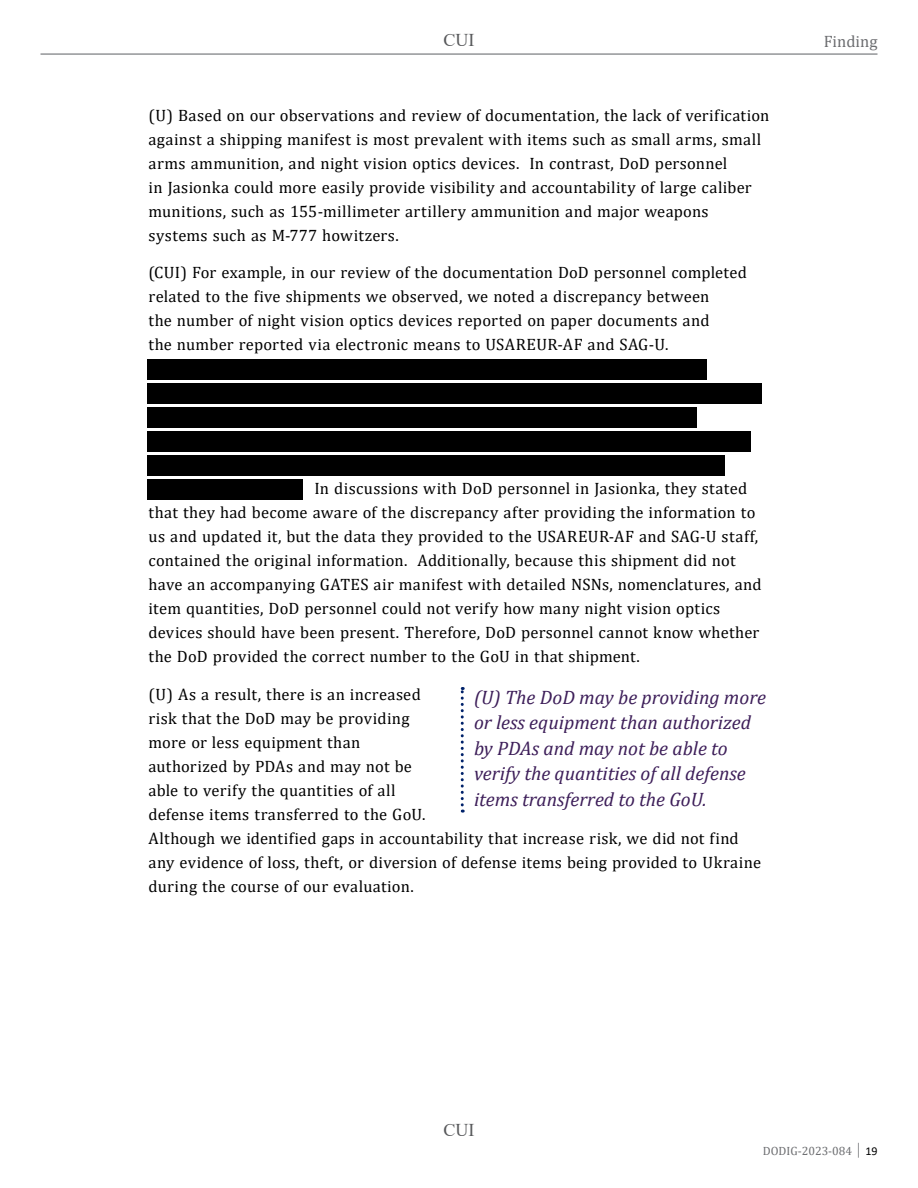
<style>
.page{position:relative;width:918px;height:1188px;background:#fff}
.page>*{position:absolute;margin:0;border:0;box-sizing:border-box;transform-origin:0 0}
.t1{font:italic 19.5px/25.5px "Cambria";color:#3d1e59}
.t2{font:18px "Times New Roman";color:#58595b}
.t3{font:16.5px/24px "Cambria";letter-spacing:.015em;color:#000}
.t4{font:16.5px "Cambria";color:#6d6e71}
.t5{font:12px "Cambria";color:#6d6e71}
.s1{font-family:"Calibri";color:#000}
</style>
<div class="page">
<hr style="left:40px;top:53px;width:838px;height:2px;background:#939598">
<svg style="left:461px;top:687px;width:3px;height:126px"></svg>
<div style="left:147px;top:359px;width:560px;height:21px;background:#000"></div>
<div style="left:147px;top:383px;width:614px;height:21px;background:#000"></div>
<div style="left:147px;top:407px;width:549px;height:21px;background:#000"></div>
<div style="left:147px;top:431px;width:604px;height:21px;background:#000"></div>
<div style="left:147px;top:455px;width:578px;height:21px;background:#000"></div>
<div style="left:147px;top:479px;width:156px;height:21px;background:#000"></div>
<p class="t2" style="left:444px;top:28px;width:32px">CUI</p>
<p class="t3" style="left:148px;top:103px;width:623px">(U) Based on our observations and review of documentation, the lack of verification against a shipping manifest is most prevalent with items such as small arms, small arms ammunition, and night vision optics devices. In contrast, DoD personnel<br>in Jasionka could more easily provide visibility and accountability of large caliber munitions, such as 155-millimeter artillery ammunition and major weapons systems such as M-777 howitzers.</p>
<p class="t3" style="left:148px;top:261px;width:600px">(CUI) For example, in our review of the documentation DoD personnel completed related to the five shipments we observed, we noted a discrepancy between<br>the number of night vision optics devices reported on paper documents and<br>the number reported via electronic means to USAREUR-AF and SAG-U.</p>
<p class="t3" style="left:148px;top:477px;width:615px;text-indent:166px">In discussions with DoD personnel in Jasionka, they stated that they had become aware of the discrepancy after providing the information to us and updated it, but the data they provided to the USAREUR-AF and SAG-U staff, contained the original information. Additionally, because this shipment did not have an accompanying GATES air manifest with detailed NSNs, nomenclatures, and item quantities, DoD personnel could not verify how many night vision optics devices should have been present. Therefore, DoD personnel cannot know whether the DoD provided the correct number to the GoU in that shipment.</p>
<p class="t3" style="left:148px;top:682px;width:614px">(U) As a result, there is an increased<br>risk that the DoD may be providing<br>more or less equipment than<br>authorized by PDAs and may not be<br>able to verify the quantities of all<br>defense items transferred to the GoU.<br>Although we identified gaps in accountability that increase risk, we did not find any evidence of loss, theft, or diversion of defense items being provided to Ukraine during the course of our evaluation.</p>
<p class="t1" style="left:474px;top:683px;width:294px">(U) The DoD may be providing more or less equipment than authorized by PDAs and may not be able to verify the quantities of all defense items transferred to the GoU.</p>
<p class="t4" style="left:824px;top:31px;width:55px">Finding</p>
<p class="t2" style="left:444px;top:1117px;width:32px">CUI</p>
<p class="t5" style="left:763px;top:1143px;width:116px">DODIG-2023-084 │ <span class="s1">19</span></p>
</div>
